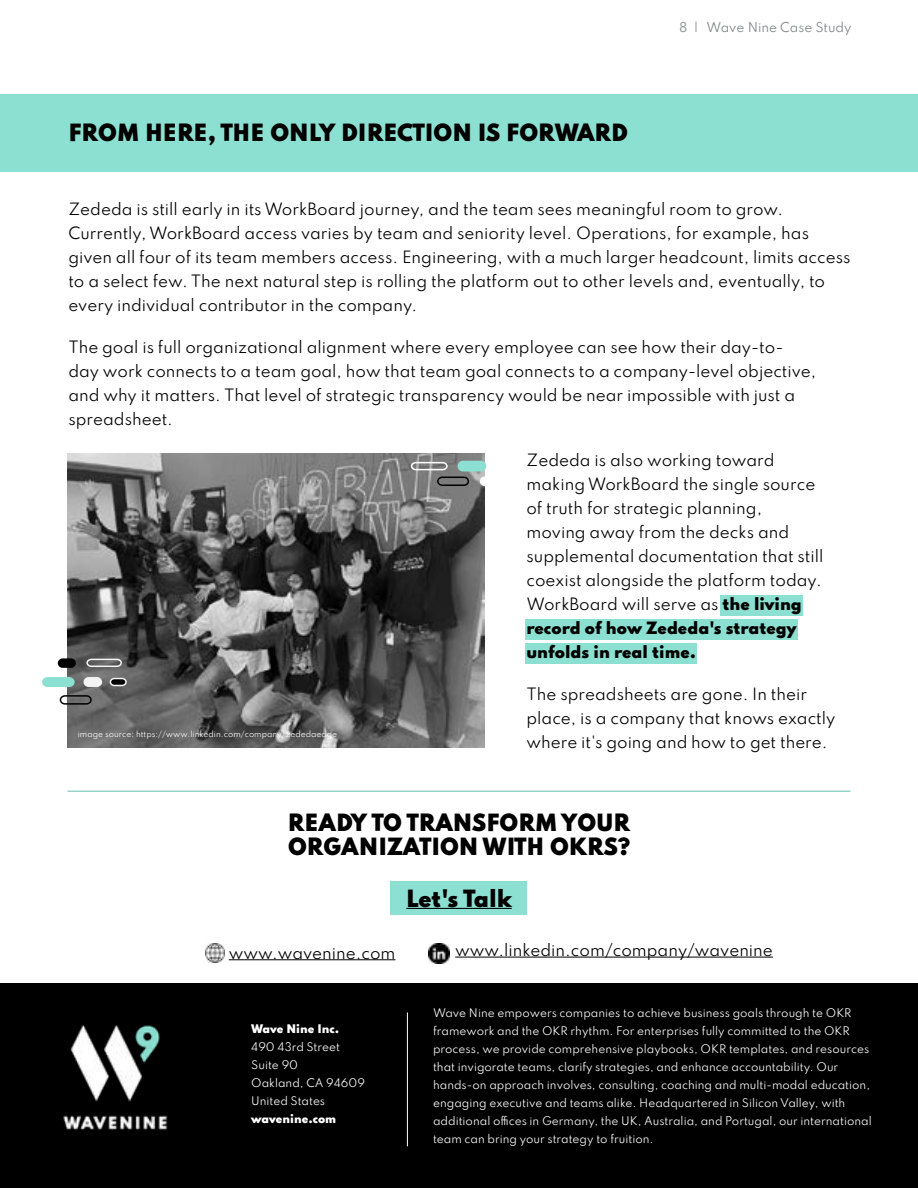
<style>
.page{position:relative;width:918px;height:1188px;background:#fff}
.page>*{position:absolute;margin:0;border:0;box-sizing:border-box;transform-origin:0 0}
.t1{font:900 21px/24px "Spartan";color:#000}
.t2{font:15px/24px "Spartan";color:#000}
.t3{font:12px "Spartan";color:#808285}
.t4{font:10.5px/18px "Spartan";color:#fff}
.t5{font:900 10.5px "Spartan";color:#fff}
.t6{font:7.5px "Spartan";color:#fff}
.s1{font-weight:900}
</style>
<div class="page">
<div style="left:0;top:983px;width:918px;height:205px;background:#000"></div>
<div style="left:391px;top:881px;width:136px;height:34px;background:#8ce0d1"></div>
<hr style="left:406px;top:908px;width:106px;height:1px;background:#000">
<hr style="left:407px;top:1013px;width:1px;height:133px;background:#fff">
<hr style="left:68px;top:790px;width:782px;height:2px;background:#94d4ca">
<img style="left:63px;top:1025px;width:105px;height:105px">
<hr style="left:455px;top:957px;width:318px;height:1px;background:#000">
<img style="left:429px;top:943px;width:20px;height:21px">
<hr style="left:229px;top:959px;width:167px;height:1px;background:#000">
<img style="left:206px;top:943px;width:19px;height:20px">
<div style="left:0;top:94px;width:918px;height:78px;background:#8ce0d1"></div>
<img style="left:68px;top:454px;width:417px;height:294px">
<div style="left:720px;top:595px;width:82px;height:21px;background:#8ce0d1"></div>
<div style="left:525px;top:619px;width:272px;height:21px;background:#8ce0d1"></div>
<div style="left:525px;top:644px;width:172px;height:20px;background:#8ce0d1"></div>
<svg style="left:42px;top:676px;width:34px;height:12px"></svg>
<div style="left:58px;top:658px;width:18px;height:10px;background:#000;border-radius:5px"></div>
<svg style="left:86px;top:658px;width:37px;height:10px"></svg>
<svg style="left:59px;top:694px;width:33px;height:11px"></svg>
<div style="left:84px;top:678px;width:17px;height:8px;background:#f4f4f4;border-radius:4px"></div>
<div style="left:84px;top:677px;width:18px;height:10px;border:2px solid #f4f4f4;border-radius:4px"></div>
<svg style="left:109px;top:677px;width:18px;height:10px"></svg>
<div style="left:480px;top:477px;width:27px;height:9px;background:#fff;border-radius:5px"></div>
<div style="left:458px;top:462px;width:27px;height:9px;background:#8ce0d1;border-radius:5px"></div>
<div style="left:458px;top:461px;width:28px;height:11px;border:2px solid #8ce0d1;border-radius:5px"></div>
<svg style="left:410px;top:461px;width:60px;height:26px;background:#808786"></svg>
<h1 class="t1" style="left:68px;top:120px;width:561px">FROM HERE, THE ONLY DIRECTION IS FORWARD</h1>
<p class="t3" style="left:679px;top:18px;width:174px">8 | Wave Nine Case Study</p>
<p class="t2" style="left:68px;top:197px;width:784px">Zededa is still early in its WorkBoard journey, and the team sees meaningful room to grow.<br>Currently, WorkBoard access varies by team and seniority level. Operations, for example, has given all four of its team members access. Engineering, with a much larger headcount, limits access to a select few. The next natural step is rolling the platform out to other levels and, eventually, to every individual contributor in the company.</p>
<p class="t2" style="left:68px;top:334px;width:749px">The goal is full organizational alignment where every employee can see how their day-to&shy;day work connects to a team goal, how that team goal connects to a company-level objective, and why it matters. That level of strategic transparency would be near impossible with just a spreadsheet.</p>
<p class="t2" style="left:526px;top:448px;width:298px">Zededa is also working toward making WorkBoard the single source of truth for strategic planning, moving away from the decks and supplemental documentation that still coexist alongside the platform today.<br>WorkBoard will serve as <span class="s1">the living record of how Zededa's strategy unfolds in real time.</span></p>
<p class="t2" style="left:526px;top:682px;width:310px">The spreadsheets are gone. In their place, is a company that knows exactly where it's going and how to get there.</p>
<p class="t6" style="left:78px;top:728px;width:261px">image source: https://www.linkedin.com/company/zededaedge</p>
<h1 class="t1" style="left:288px;top:810px;width:344px">READY TO TRANSFORM YOUR<br>ORGANIZATION WITH OKRS?</h1>
<h1 class="t1" style="left:406px;top:885px;width:107px">Let's Talk</h1>
<p class="t2" style="left:229px;top:940px;width:168px">www.wavenine.com</p>
<p class="t2" style="left:455px;top:938px;width:319px">www.linkedin.com/company/wavenine</p>
<p class="t5" style="left:251px;top:1021px;width:89px">Wave Nine Inc.</p>
<p class="t4" style="left:251px;top:1038px;width:115px">490 43rd Street<br>Suite 90<br>Oakland, CA 94609<br>United States</p>
<p class="t5" style="left:251px;top:1111px;width:87px">wavenine.com</p>
<p class="t4" style="left:433px;top:1004px;width:440px">Wave Nine empowers companies to achieve business goals through te OKR framework and the OKR rhythm. For enterprises fully committed to the OKR process, we provide comprehensive playbooks, OKR templates, and resources that invigorate teams, clarify strategies, and enhance accountability. Our hands-on approach involves, consulting, coaching and multi-modal education, engaging executive and teams alike. Headquartered in Silicon Valley, with additional offices in Germany, the UK, Australia, and Portugal, our international team can bring your strategy to fruition.</p>
</div>
